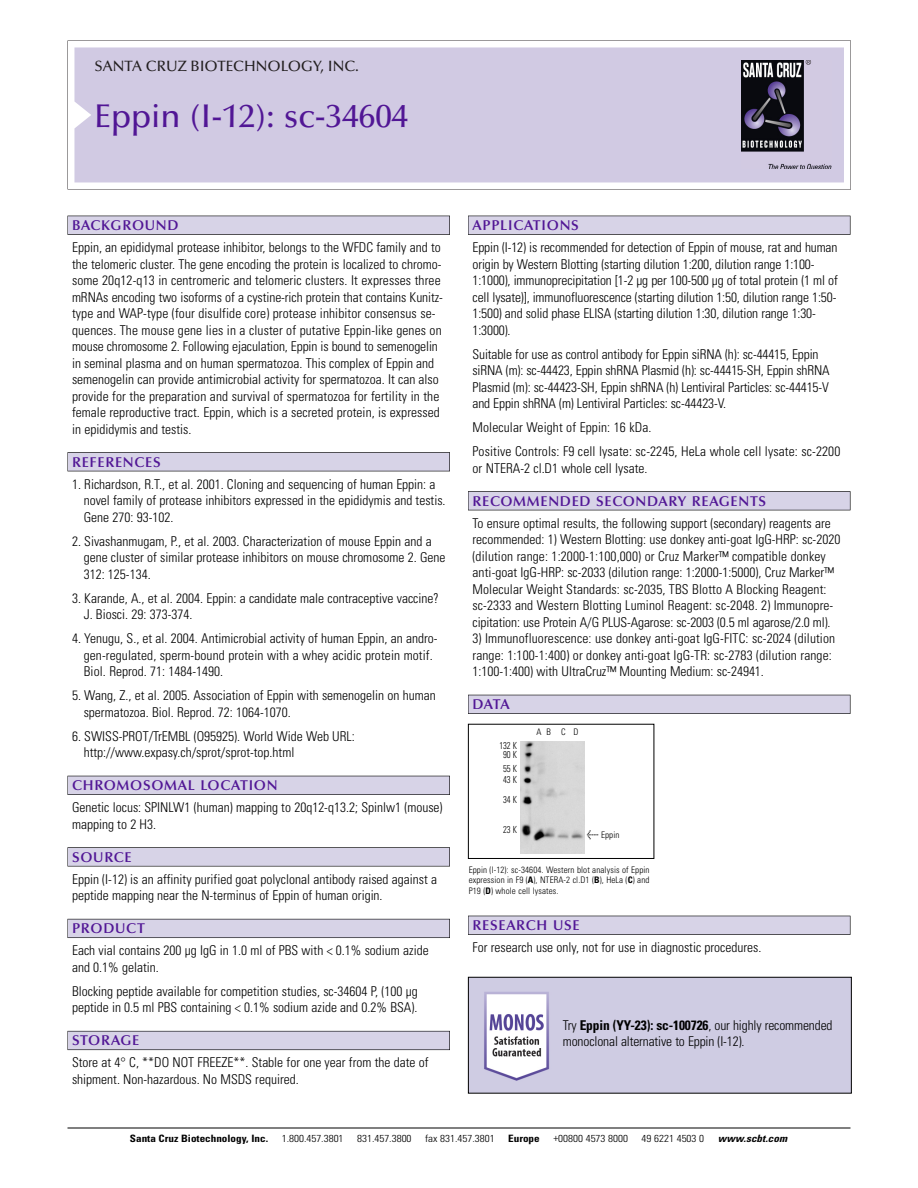
<style>
.page{position:relative;width:918px;height:1188px;background:#fff}
.page>*{position:absolute;margin:0;border:0;box-sizing:border-box;transform-origin:0 0}
.t1{font:500 33px "Optima";color:#511695}
.t2{font:500 15px "Optima";color:#231f20}
.t3{font:600 14.25px "Optima";letter-spacing:.05em;color:#511695}
.t4{font:300 condensed 13.5px/16.5px "Univers";color:#000}
.t5{font:300 condensed 10.2px "Univers";color:#000;scale:1.1 1}
.t6{font:700 condensed 10.2px "Univers";color:#000;scale:1.1 1}
.t7{font:italic 700 condensed 10.2px "Univers";letter-spacing:.005em;color:#000;scale:1.1 1}
.t8{font:300 condensed 9.75px/9px "Univers";color:#000;text-align:center;scale:.87 1}
.t9{font:300 condensed 9px/10.5px "Univers";letter-spacing:.015em;color:#000;text-align:justify}
.s1{font-family:"Meta Plus";font-weight:400;font-stretch:normal;font-size:10.5px}
.s2{font-weight:700}
</style>
<div class="page">
<svg style="left:68px;top:40px;width:783px;height:149px"></svg>
<div style="left:74px;top:47px;width:770px;height:135px;background:#d1cae3"></div>
<img style="left:741px;top:60px;width:90px;height:108px">
<div style="left:68px;top:216px;width:382px;height:19px;background:#525155"></div>
<div style="left:68px;top:216px;width:381px;height:18px;background:#d7d3e7"></div>
<div style="left:68px;top:452px;width:382px;height:19px;background:#525155"></div>
<div style="left:68px;top:453px;width:381px;height:18px;background:#d7d3e7"></div>
<div style="left:68px;top:776px;width:382px;height:19px;background:#525158"></div>
<div style="left:68px;top:776px;width:381px;height:18px;background:#d7d3e7"></div>
<div style="left:68px;top:847px;width:382px;height:19px;background:#575759"></div>
<div style="left:68px;top:848px;width:381px;height:18px;background:#d7d3e7"></div>
<div style="left:68px;top:919px;width:382px;height:19px;background:#5b5a62"></div>
<div style="left:68px;top:919px;width:381px;height:18px;background:#d7d3e7"></div>
<div style="left:68px;top:1031px;width:382px;height:19px;background:#66646e"></div>
<div style="left:68px;top:1031px;width:381px;height:18px;background:#d7d3e7"></div>
<div style="left:468px;top:216px;width:382px;height:19px;background:#525155"></div>
<div style="left:468px;top:216px;width:382px;height:18px;background:#d7d3e7"></div>
<div style="left:468px;top:491px;width:382px;height:19px;background:#525155"></div>
<div style="left:468px;top:492px;width:382px;height:18px;background:#d7d3e7"></div>
<div style="left:468px;top:695px;width:382px;height:19px;background:#525158"></div>
<div style="left:468px;top:695px;width:382px;height:18px;background:#d7d3e7"></div>
<div style="left:468px;top:916px;width:382px;height:19px;background:#515055"></div>
<div style="left:468px;top:916px;width:382px;height:18px;background:#d7d3e7"></div>
<hr style="left:68px;top:1128px;width:782px;height:1px;background:#000">
<div style="left:468px;top:724px;width:186px;height:135px;border:1px solid #000"></div>
<img style="left:520px;top:741px;width:64px;height:113px">
<img style="left:470px;top:979px;width:380px;height:113px">
<div style="left:468px;top:977px;width:384px;height:117px;border:1px solid #000"></div>
<p class="t2" style="left:94px;top:61px;width:266px">SANTA CRUZ BIOTECHNOLOGY, INC.</p>
<h1 class="t1" style="left:94px;top:103px;width:315px">Eppin (I-12): sc-34604</h1>
<p class="t3" style="left:72px;top:219px;width:108px">BACKGROUND</p>
<p class="t4" style="left:72px;top:240px;width:372px">Eppin, an epididymal protease inhibitor, belongs to the WFDC family and to the telomeric cluster. The gene encoding the protein is localized to chromo&shy;some 20q12-q13 in centromeric and telomeric clusters. It expresses three mRNAs encoding two isoforms of a cystine-rich protein that contains Kunitz&shy;type and WAP-type (four disulfide core) protease inhibitor consensus se&shy;quences. The mouse gene lies in a cluster of putative Eppin-like genes on mouse chromosome 2. Following ejaculation, Eppin is bound to semenogelin in seminal plasma and on human spermatozoa. This complex of Eppin and semenogelin can provide antimicrobial activity for spermatozoa. It can also provide for the preparation and survival of spermatozoa for fertility in the female reproductive tract. Eppin, which is a secreted protein, is expressed in epididymis and testis.</p>
<p class="t3" style="left:72px;top:456px;width:90px">REFERENCES</p>
<p class="t4" style="left:84px;top:477px;width:363px;text-indent:-12px">1. Richardson, R.T., et al. 2001. Cloning and sequencing of human Eppin: a novel family of protease inhibitors expressed in the epididymis and testis.<br>Gene 270: 93-102.</p>
<p class="t4" style="left:84px;top:534px;width:363px;text-indent:-12px">2. Sivashanmugam, P., et al. 2003. Characterization of mouse Eppin and a gene cluster of similar protease inhibitors on mouse chromosome 2. Gene<br>312: 125-134.</p>
<p class="t4" style="left:84px;top:591px;width:357px;text-indent:-12px">3. Karande, A., et al. 2004. Eppin: a candidate male contraceptive vaccine?<br>J. Biosci. 29: 373-374.</p>
<p class="t4" style="left:84px;top:631px;width:355px;text-indent:-12px">4. Yenugu, S., et al. 2004. Antimicrobial activity of human Eppin, an andro&shy;gen-regulated, sperm-bound protein with a whey acidic protein motif.<br>Biol. Reprod. 71: 1484-1490.</p>
<p class="t4" style="left:84px;top:688px;width:354px;text-indent:-12px">5. Wang, Z., et al. 2005. Association of Eppin with semenogelin on human spermatozoa. Biol. Reprod. 72: 1064-1070.</p>
<p class="t4" style="left:84px;top:729px;width:273px;text-indent:-12px">6. SWISS-PROT/TrEMBL (O95925). World Wide Web URL: http://www.expasy.ch/sprot/sprot-top.html</p>
<p class="t3" style="left:72px;top:780px;width:207px">CHROMOSOMAL LOCATION</p>
<p class="t4" style="left:72px;top:800px;width:372px">Genetic locus: SPINLW1 (human) mapping to 20q12-q13.2; Spinlw1 (mouse) mapping to 2 H3.</p>
<p class="t3" style="left:72px;top:851px;width:61px">SOURCE</p>
<p class="t4" style="left:72px;top:872px;width:367px">Eppin (I-12) is an affinity purified goat polyclonal antibody raised against a peptide mapping near the N-terminus of Eppin of human origin.</p>
<p class="t3" style="left:72px;top:923px;width:74px">PRODUCT</p>
<p class="t4" style="left:72px;top:943px;width:358px">Each vial contains 200 µg IgG in 1.0 ml of PBS with &lt; 0.1% sodium azide and 0.1% gelatin.</p>
<p class="t4" style="left:72px;top:984px;width:347px">Blocking peptide available for competition studies, sc-34604 P, (100 µg peptide in 0.5 ml PBS containing &lt; 0.1% sodium azide and 0.2% BSA).</p>
<p class="t3" style="left:72px;top:1035px;width:69px">STORAGE</p>
<p class="t4" style="left:72px;top:1055px;width:358px">Store at 4° C, **DO NOT FREEZE**. Stable for one year from the date of shipment. Non-hazardous. No MSDS required.</p>
<p class="t3" style="left:473px;top:219px;width:108px">APPLICATIONS</p>
<p class="t4" style="left:473px;top:240px;width:367px">Eppin (I-12) is recommended for detection of Eppin of mouse, rat and human origin by Western Blotting (starting dilution 1:200, dilution range 1:100- 1:1000), immunoprecipitation [1-2 µg per 100-500 µg of total protein (1 ml of cell lysate)], immunofluorescence (starting dilution 1:50, dilution range 1:50- 1:500) and solid phase ELISA (starting dilution 1:30, dilution range 1:30- 1:3000).</p>
<p class="t4" style="left:473px;top:347px;width:359px">Suitable for use as control antibody for Eppin siRNA (h): sc-44415, Eppin siRNA (m): sc-44423, Eppin shRNA Plasmid (h): sc-44415-SH, Eppin shRNA Plasmid (m): sc-44423-SH, Eppin shRNA (h) Lentiviral Particles: sc-44415-V and Eppin shRNA (m) Lentiviral Particles: sc-44423-V.</p>
<p class="t4" style="left:473px;top:416px;width:369px;line-height:24px">Molecular Weight of Eppin: 16 kDa.<br>Positive Controls: F9 cell lysate: sc-2245, HeLa whole cell lysate: sc-2200</p>
<p class="t4" style="left:473px;top:461px;width:176px">or NTERA-2 cl.D1 whole cell lysate.</p>
<p class="t3" style="left:473px;top:495px;width:295px">RECOMMENDED SECONDARY REAGENTS</p>
<p class="t4" style="left:473px;top:516px;width:369px">To ensure optimal results, the following support (secondary) reagents are recommended: 1) Western Blotting: use donkey anti-goat IgG-HRP: sc-2020 (dilution range: 1:2000-1:100,000) or Cruz Marker™ compatible donkey anti-goat IgG-HRP: sc-2033 (dilution range: 1:2000-1:5000), Cruz Marker™ Molecular Weight Standards: sc-2035, TBS Blotto A Blocking Reagent: sc-2333 and Western Blotting Luminol Reagent: sc-2048. 2) Immunopre&shy;cipitation: use Protein A/G PLUS-Agarose: sc-2003 (0.5 ml agarose/2.0 ml).</p>
<p class="t4" style="left:473px;top:631px;width:364px">3) Immunofluorescence: use donkey anti-goat IgG-FITC: sc-2024 (dilution range: 1:100-1:400) or donkey anti-goat IgG-TR: sc-2783 (dilution range:<br>1:100-1:400) with UltraCruz™ Mounting Medium: sc-24941.</p>
<p class="t3" style="left:473px;top:699px;width:39px">DATA</p>
<p class="t8" style="left:499px;top:742px;width:22px">132 K<br>90 K</p>
<p class="t8" style="left:503px;top:764px;width:18px;line-height:11.2px;text-align:left">55 K<br>43 K</p>
<p class="t8" style="left:503px;top:796px;width:18px">34 K</p>
<p class="t8" style="left:503px;top:826px;width:18px">23 K</p>
<p class="t9" style="left:536px;top:728px;width:44px">AB CD</p>
<p class="t9" style="left:587px;top:831px;width:34px"><span class="s1">&lt;</span> Eppin</p>
<p class="t9" style="left:469px;top:865px;width:182px">Eppin (I-12): sc-34604. Western blot analysis of Eppin expression in F9 (<span class="s2">A</span>), NTERA-2 cl.D1 (<span class="s2">B</span>), HeLa (<span class="s2">C</span>) and P19 (<span class="s2">D</span>) whole cell lysates.</p>
<p class="t3" style="left:473px;top:920px;width:109px">RESEARCH USE</p>
<p class="t4" style="left:473px;top:940px;width:290px">For research use only, not for use in diagnostic procedures.</p>
<p class="t4" style="left:563px;top:1018px;width:271px">Try <span class="s2">Eppin (YY-23): sc-100726</span>, our highly recommended monoclonal alternative to Eppin (I-12).</p>
<p class="t6" style="left:130px;top:1135px;width:127px">Santa Cruz Biotechnology, Inc.</p>
<p class="t5" style="left:282px;top:1135px;width:58px">1.800.457.3801</p>
<p class="t5" style="left:357px;top:1135px;width:51px">831.457.3800</p>
<p class="t5" style="left:425px;top:1135px;width:65px">fax 831.457.3801</p>
<p class="t6" style="left:508px;top:1135px;width:30px">Europe</p>
<p class="t5" style="left:553px;top:1135px;width:69px">+00800 4573 8000</p>
<p class="t5" style="left:642px;top:1135px;width:58px">49 6221 4503 0</p>
<p class="t7" style="left:718px;top:1135px;width:64px">www.scbt.com</p>
</div>
